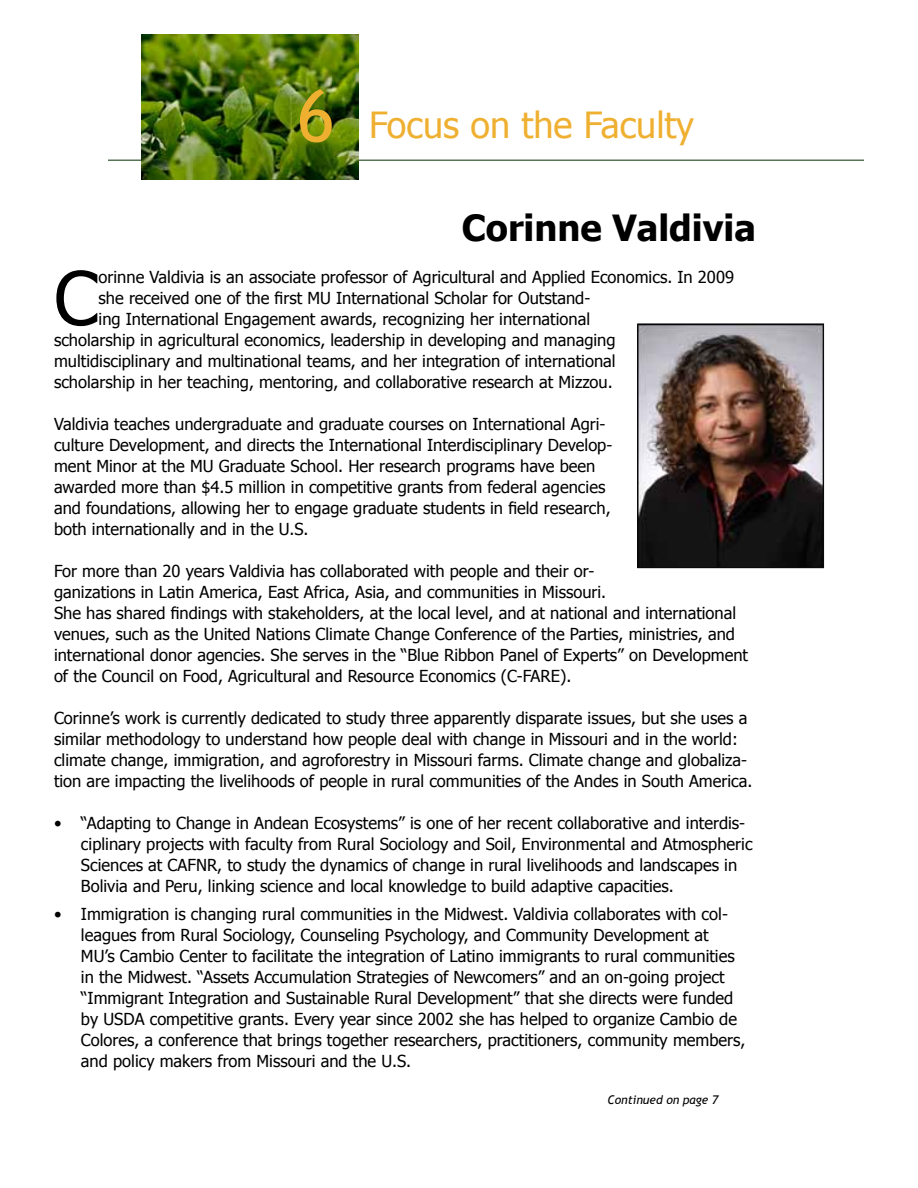
<style>
.page{position:relative;width:918px;height:1188px;background:#fff}
.page>*{position:absolute;margin:0;border:0;box-sizing:border-box;transform-origin:0 0}
.t1{font:74.25px "Tahoma";color:#000}
.t2{font:36px "Tahoma";color:#efb031}
.t3{font:700 36px "Tahoma";color:#000}
.t4{font:16.5px/21px "Tahoma";color:#000}
.t5{font:italic 12px "Trebuchet MS";color:#000}
.s1{font-family:"Trebuchet MS";font-size:72px}
</style>
<div class="page">
<hr style="left:108px;top:160px;width:756px;height:1px;background:#032f02">
<img style="left:142px;top:35px;width:216px;height:144px">
<img style="left:639px;top:325px;width:183px;height:241px">
<div style="left:637px;top:323px;width:187px;height:245px;border:1px solid #090b0a"></div>
<h2 class="t2" style="left:297px;top:101px;width:399px"><span class="s1">6</span> Focus on the Faculty</h2>
<h2 class="t3" style="left:462px;top:202px;width:296px">Corinne Valdivia</h2>
<h1 class="t1" style="left:54px;top:248px;width:46px">C</h1>
<p class="t4" style="left:99px;top:266px;width:637px">orinne Valdivia is an associate professor of Agricultural and Applied Economics. In 2009</p>
<p class="t4" style="left:99px;top:287px;width:493px">she received one of the first MU International Scholar for Outstand-</p>
<p class="t4" style="left:99px;top:308px;width:493px">ing International Engagement awards, recognizing her international</p>
<p class="t4" style="left:54px;top:329px;width:563px">scholarship in agricultural economics, leadership in developing and managing</p>
<p class="t4" style="left:54px;top:350px;width:563px">multidisciplinary and multinational teams, and her integration of international</p>
<p class="t4" style="left:54px;top:371px;width:560px">scholarship in her teaching, mentoring, and collaborative research at Mizzou.</p>
<p class="t4" style="left:54px;top:413px;width:560px">Valdivia teaches undergraduate and graduate courses on International Agri&shy;culture Development, and directs the International Interdisciplinary Develop&shy;ment Minor at the MU Graduate School. Her research programs have been awarded more than $4.5 million in competitive grants from federal agencies and foundations, allowing her to engage graduate students in field research, both internationally and in the U.S.</p>
<p class="t4" style="left:54px;top:560px;width:696px">For more than 20 years Valdivia has collaborated with people and their or-<br>ganizations in Latin America, East Africa, Asia, and communities in Missouri.<br>She has shared findings with stakeholders, at the local level, and at national and international venues, such as the United Nations Climate Change Conference of the Parties, ministries, and international donor agencies. She serves in the “Blue Ribbon Panel of Experts” on Development of the Council on Food, Agricultural and Resource Economics (C-FARE).</p>
<p class="t4" style="left:54px;top:707px;width:700px">Corinne’s work is currently dedicated to study three apparently disparate issues, but she uses a similar methodology to understand how people deal with change in Missouri and in the world: climate change, immigration, and agroforestry in Missouri farms. Climate change and globaliza&shy;tion are impacting the livelihoods of people in rural communities of the Andes in South America.</p>
<p class="t4" style="left:81px;top:812px;width:673px;text-indent:-27px">• “Adapting to Change in Andean Ecosystems” is one of her recent collaborative and interdis&shy;ciplinary projects with faculty from Rural Sociology and Soil, Environmental and Atmospheric Sciences at CAFNR, to study the dynamics of change in rural livelihoods and landscapes in Bolivia and Peru, linking science and local knowledge to build adaptive capacities.</p>
<p class="t4" style="left:81px;top:903px;width:666px;text-indent:-27px">• Immigration is changing rural communities in the Midwest. Valdivia collaborates with col&shy;leagues from Rural Sociology, Counseling Psychology, and Community Development at MU’s Cambio Center to facilitate the integration of Latino immigrants to rural communities in the Midwest. “Assets Accumulation Strategies of Newcomers” and an on-going project “Immigrant Integration and Sustainable Rural Development” that she directs were funded by USDA competitive grants. Every year since 2002 she has helped to organize Cambio de Colores, a conference that brings together researchers, practitioners, community members, and policy makers from Missouri and the U.S.</p>
<p class="t5" style="left:608px;top:1092px;width:112px">Continued on page 7</p>
</div>
